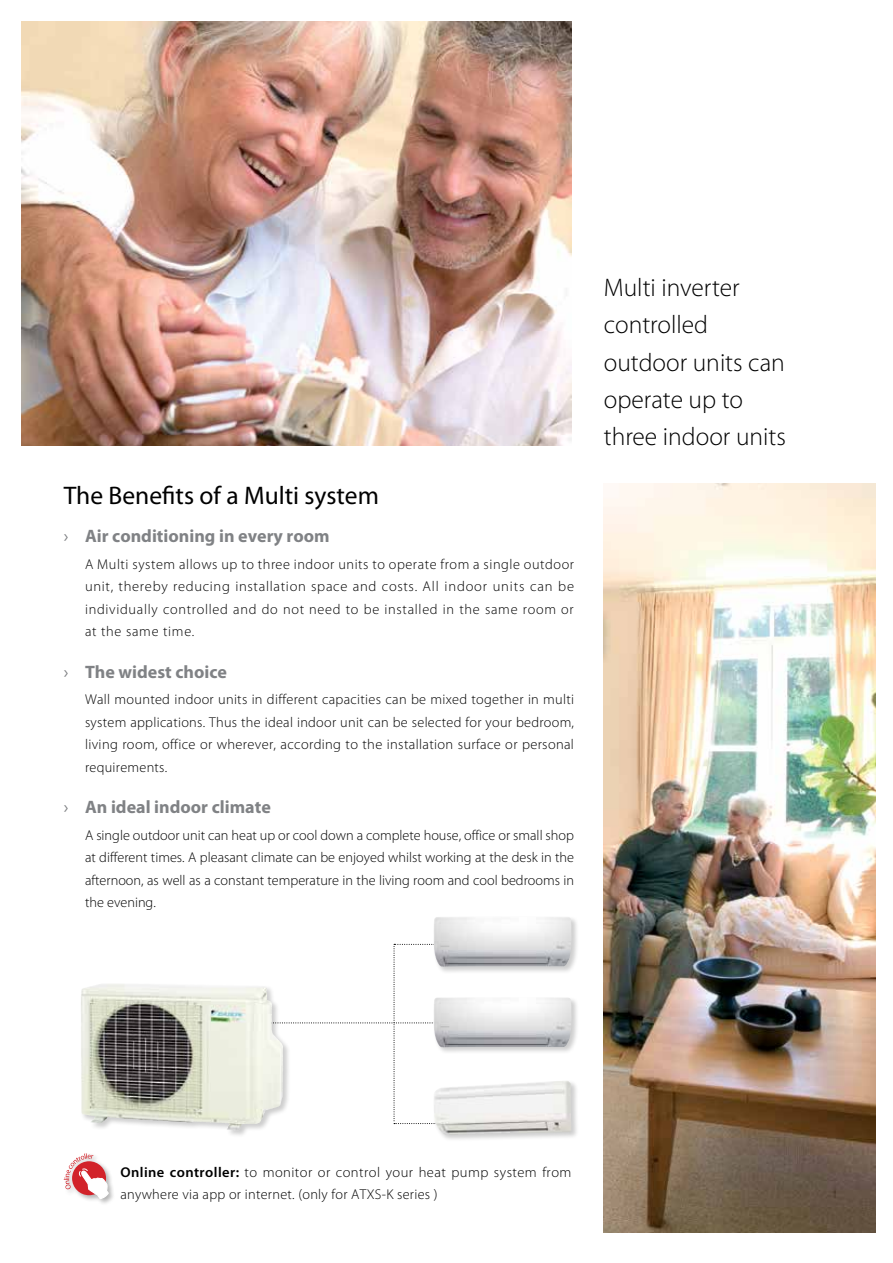
<style>
.page{position:relative;width:893px;height:1263px;background:#fff}
.page>*{position:absolute;margin:0;border:0;box-sizing:border-box;transform-origin:0 0}
.t1{font:300 25.5px/37.3px "Myriad Pro";color:#000}
.t2{font:25.5px "Myriad Pro";color:#000}
.t3{font:700 18px "Myriad Pro";color:#808285}
.t4{font:300 14.25px/22.5px "Myriad Pro";letter-spacing:.025em;color:#000;text-align:justify}
.s1{font-weight:400}
.s2{font-weight:600}
</style>
<div class="page">
<img style="left:21px;top:21px;width:550px;height:424px">
<img style="left:604px;top:483px;width:272px;height:750px">
<div style="left:79px;top:982px;width:212px;height:156px;background:#000;opacity:.2"></div>
<img style="left:81px;top:983px;width:112px;height:140px">
<svg style="left:193px;top:944px;width:239px;height:180px"></svg>
<div style="left:432px;top:915px;width:147px;height:59px;background:#000;opacity:.2"></div>
<img style="left:434px;top:917px;width:92px;height:47px">
<div style="left:432px;top:996px;width:147px;height:58px;background:#000;opacity:.2"></div>
<img style="left:434px;top:997px;width:92px;height:48px">
<div style="left:63px;top:1152px;width:53px;height:54px;background:#000;opacity:.3"></div>
<svg style="left:64px;top:1153px;width:45px;height:46px"></svg>
<div style="left:432px;top:1079px;width:147px;height:63px;background:#000;opacity:.2"></div>
<img style="left:434px;top:1080px;width:137px;height:55px">
<h1 class="t2" style="left:64px;top:479px;width:317px">The Benefits of a Multi system</h1>
<p class="t3" style="left:64px;top:524px;width:267px"><span class="s1">›</span> Air conditioning in every room</p>
<p class="t4" style="left:85px;top:553px;width:491px">A Multi system allows up to three indoor units to operate from a single outdoor unit, thereby reducing installation space and costs. All indoor units can be individually controlled and do not need to be installed in the same room or at the same time.</p>
<p class="t3" style="left:64px;top:660px;width:165px"><span class="s1">›</span> The widest choice</p>
<p class="t4" style="left:85px;top:688px;width:491px">Wall mounted indoor units in different capacities can be mixed together in multi system applications. Thus the ideal indoor unit can be selected for your bedroom, living room, office or wherever, according to the installation surface or personal requirements.</p>
<p class="t3" style="left:64px;top:795px;width:209px"><span class="s1">›</span> An ideal indoor climate</p>
<p class="t4" style="left:85px;top:824px;width:491px">A single outdoor unit can heat up or cool down a complete house, office or small shop at different times. A pleasant climate can be enjoyed whilst working at the desk in the afternoon, as well as a constant temperature in the living room and cool bedrooms in the evening.</p>
<h1 class="t1" style="left:604px;top:269px;width:184px">Multi inverter controlled outdoor units can operate up to three indoor units</h1>
<p class="t4" style="left:120px;top:1160px;width:452px"><span class="s2">Online controller:</span> to monitor or control your heat pump system from anywhere via app or internet. (only for ATXS-K series )</p>
</div>
